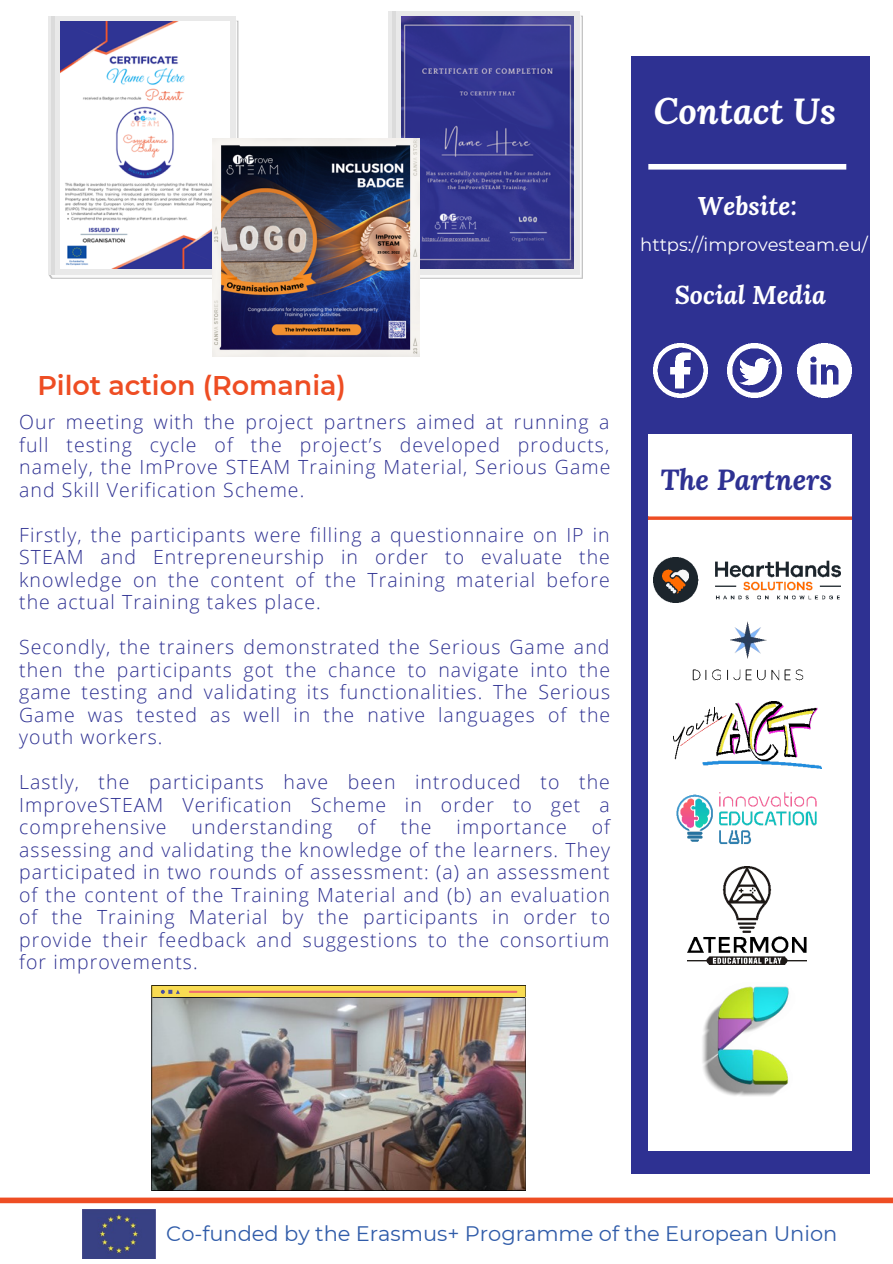
<style>
.page{position:relative;width:893px;height:1264px;background:#fff}
.page>*{position:absolute;margin:0;border:0;box-sizing:border-box;transform-origin:0 0}
.t1{font:italic 700 36px "Lora";color:#fff}
.t2{font:italic 700 28.8px "Lora";color:#2e3192}
.t3{font:600 27px "Montserrat";color:#ee4d23}
.t4{font:italic 700 25.5px "Lora";color:#fff}
.t5{font:21px "Montserrat";color:#305ca9}
.t6{font:300 19.5px/22.5px "Open Sans";letter-spacing:.055em;color:#2e3192;text-align:justify}
.t7{font:18px "Montserrat";color:#fff}
</style>
<div class="page">
<img style="left:82px;top:1209px;width:73px;height:49px">
<div style="left:631px;top:57px;width:238px;height:1116px;background:#2e3192"></div>
<div style="left:648px;top:164px;width:198px;height:6px;background:#fff"></div>
<img style="left:653px;top:343px;width:54px;height:54px">
<img style="left:727px;top:344px;width:54px;height:53px">
<img style="left:797px;top:344px;width:54px;height:53px">
<div style="left:649px;top:434px;width:202px;height:82px;background:#fff"></div>
<div style="left:649px;top:516px;width:202px;height:634px;background:#fff"></div>
<svg style="left:649px;top:516px;width:202px;height:4px"></svg>
<img style="left:653px;top:557px;width:187px;height:45px">
<img style="left:648px;top:620px;width:156px;height:63px">
<img style="left:673px;top:701px;width:148px;height:67px">
<img style="left:676px;top:792px;width:141px;height:53px">
<img style="left:687px;top:866px;width:119px;height:98px">
<img style="left:702px;top:986px;width:87px;height:110px">
<div style="left:0;top:1197px;width:892px;height:6px;background:#ee4d23"></div>
<svg style="left:48px;top:16px;width:187px;height:258px;background:#e1e1e4"></svg>
<img style="left:60px;top:22px;width:169px;height:246px">
<hr style="left:52px;top:16px;width:2px;height:258px;background:#dbdbdb">
<svg style="left:420px;top:13px;width:161px;height:265px"></svg>
<div style="left:388px;top:11px;width:191px;height:263px;background:linear-gradient(to right,#e9e9e9,#e9e9e9)"></div>
<img style="left:401px;top:17px;width:172px;height:251px">
<hr style="left:392px;top:11px;width:3px;height:263px;background:#dbdbdb">
<img style="left:212px;top:138px;width:208px;height:218px">
<img style="left:151px;top:985px;width:375px;height:205px">
<svg style="left:161px;top:989px;width:19px;height:4px"></svg>
<hr style="left:189px;top:990px;width:328px;height:2px;background:#f26d6f">
<h1 class="t1" style="left:653px;top:87px;width:184px">Contact Us</h1>
<h3 class="t4" style="left:697px;top:188px;width:101px">Website:</h3>
<p class="t7" style="left:640px;top:234px;width:229px">https://improvesteam.eu/</p>
<h3 class="t3" style="left:37px;top:369px;width:310px">Pilot action (Romania)</h3>
<p class="t6" style="left:19px;top:410px;width:592px">Our meeting with the project partners aimed at running a full testing cycle of the project’s developed products, namely, the ImProve STEAM Training Material, Serious Game and Skill Verification Scheme.</p>
<p class="t6" style="left:19px;top:523px;width:592px">Firstly, the participants were filling a questionnaire on IP in STEAM and Entrepreneurship in order to evaluate the knowledge on the content of the Training material before the actual Training takes place.</p>
<p class="t6" style="left:19px;top:635px;width:592px">Secondly, the trainers demonstrated the Serious Game and then the participants got the chance to navigate into the game testing and validating its functionalities. The Serious Game was tested as well in the native languages of the youth workers.</p>
<p class="t6" style="left:19px;top:770px;width:592px">Lastly, the participants have been introduced to the ImproveSTEAM Verification Scheme in order to get a comprehensive</p>
<p class="t6" style="left:19px;top:815px;width:592px;text-indent:572px">of assessing and validating the knowledge of the learners. They participated in two rounds of assessment: (a) an assessment of the content of the Training Material and (b) an evaluation of the Training Material by the participants in order to provide their feedback and suggestions to the consortium for improvements.</p>
<p class="t6" style="left:191px;top:815px;width:142px">understanding</p>
<p class="t6" style="left:357px;top:815px;width:20px">of</p>
<p class="t6" style="left:400px;top:815px;width:32px">the</p>
<p class="t6" style="left:456px;top:815px;width:112px">importance</p>
<h3 class="t4" style="left:674px;top:278px;width:153px">Social Media</h3>
<h2 class="t2" style="left:660px;top:460px;width:173px">The Partners</h2>
<p class="t5" style="left:166px;top:1220px;width:672px">Co-funded by the Erasmus+ Programme of the European Union</p>
</div>
